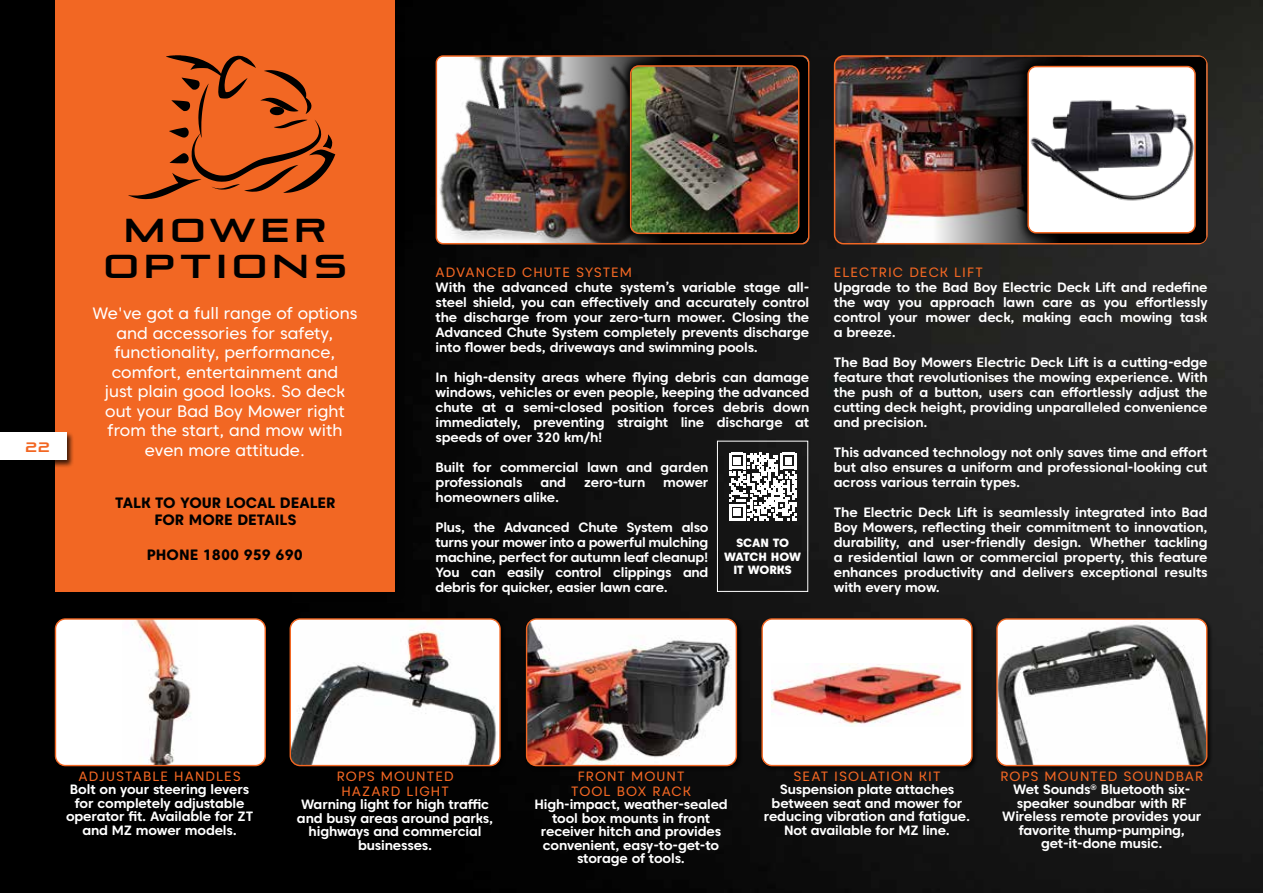
<style>
.page{position:relative;width:1263px;height:893px;background:#fff}
.page>*{position:absolute;margin:0;border:0;box-sizing:border-box;transform-origin:0 0}
.t1{font:700 33px/36px "Pirulen Rg";letter-spacing:.18em;color:#000;text-align:center}
.t2{font:16.5px/19.5px "Caros Soft";color:#fff;text-align:center}
.t3{font:800 15px/16.5px "Caros Soft";color:#000;text-align:center}
.t4{font:700 13.65px "Pirulen Rg";color:#f26723}
.t5{font:700 13.5px/15px "Caros Soft";letter-spacing:-.01em;color:#fff;text-align:justify}
.t6{font:13.5px/15px "Caros Soft";letter-spacing:.08em;color:#f26723;text-align:center}
.t7{font:800 12px/13px "Caros Soft";letter-spacing:-.005em;color:#fff;text-align:center}
.s1{font-weight:400;color:#f26723}
</style>
<div class="page">
<img style="left:0;top:0;width:1263px;height:893px">
<div style="left:45px;top:0;width:360px;height:602px;background:#000"></div>
<div style="left:55px;top:0;width:340px;height:592px;background:#f26723"></div>
<div style="left:525px;top:617px;width:218px;height:155px;background:#000;opacity:.75"></div>
<img style="left:527px;top:619px;width:209px;height:147px">
<div style="left:526px;top:618px;width:211px;height:148px;border:1px solid #f26723;border-radius:10px"></div>
<div style="left:288px;top:617px;width:219px;height:155px;background:#000;opacity:.75"></div>
<img style="left:290px;top:619px;width:210px;height:147px">
<div style="left:290px;top:618px;width:211px;height:148px;border:1px solid #f26723;border-radius:10px"></div>
<svg style="left:128px;top:55px;width:207px;height:144px"></svg>
<div style="left:995px;top:617px;width:218px;height:155px;background:#000;opacity:.75"></div>
<img style="left:997px;top:619px;width:210px;height:147px">
<div style="left:996px;top:618px;width:211px;height:148px;border:1px solid #f26723;border-radius:10px"></div>
<div style="left:54px;top:617px;width:218px;height:155px;background:#000"></div>
<div style="left:55px;top:619px;width:210px;height:147px;background:#fff;border-radius:10px"></div>
<img style="left:132px;top:620px;width:59px;height:144px">
<div style="left:55px;top:618px;width:211px;height:148px;border:1px solid #f26723;border-radius:10px"></div>
<div style="left:760px;top:617px;width:218px;height:155px;background:#000;opacity:.75"></div>
<div style="left:762px;top:619px;width:210px;height:147px;background:#fff;border-radius:10px"></div>
<img style="left:771px;top:663px;width:191px;height:63px">
<div style="left:761px;top:618px;width:212px;height:148px;border:1px solid #f26723;border-radius:10px"></div>
<svg style="left:729px;top:453px;width:68px;height:67px"></svg>
<img style="left:395px;top:57px;width:413px;height:186px;border-radius:7px">
<svg style="left:618px;top:53px;width:193px;height:193px;background:#221610"></svg>
<img style="left:631px;top:66px;width:159px;height:167px">
<div style="left:630px;top:65px;width:169px;height:169px;border:2px solid #f26723;border-radius:8px"></div>
<img style="left:790px;top:57px;width:416px;height:186px;border-radius:7px">
<svg style="left:1016px;top:55px;width:191px;height:190px;background:#23140d"></svg>
<img style="left:1028px;top:67px;width:167px;height:166px">
<div style="left:1027px;top:66px;width:169px;height:167px;border:2px solid #f26723;border-radius:8px"></div>
<div style="left:717px;top:441px;width:91px;height:151px;border:1px solid #fff"></div>
<div style="left:0;top:431px;width:74px;height:37px;background:#000;opacity:.75"></div>
<div style="left:0;top:433px;width:67px;height:27px;background:#fff"></div>
<p class="t4" style="left:26px;top:439px;width:26px">22</p>
<h1 class="t1" style="left:104px;top:212px;width:243px">MOWER<br>OPTIONS</h1>
<p class="t2" style="left:93px;top:303px;width:266px">We've got a full range of options and accessories for safety, functionality, performance, comfort, entertainment and<br>just plain good looks. So deck out your Bad Boy Mower right from the start, and mow with even more attitude.</p>
<p class="t3" style="left:115px;top:495px;width:222px">TALK TO YOUR LOCAL DEALER<br>FOR MORE DETAILS</p>
<p class="t3" style="left:147px;top:546px;width:158px">PHONE 1800 959 690</p>
<p class="t6" style="left:436px;top:264px;width:198px">ADVANCED CHUTE SYSTEM</p>
<p class="t5" style="left:436px;top:279px;width:375px">With the advanced chute system’s variable stage all&shy;steel shield, you can effectively and accurately control the discharge from your zero-turn mower. Closing the Advanced Chute System completely prevents discharge into flower beds, driveways and swimming pools.</p>
<p class="t5" style="left:436px;top:369px;width:375px">In high-density areas where flying debris can damage windows, vehicles or even people, keeping the advanced chute at a semi-closed position forces debris down immediately, preventing straight line discharge at speeds of over 320 km/h!</p>
<p class="t5" style="left:436px;top:459px;width:274px">Built for commercial lawn and garden professionals</p>
<p class="t5" style="left:540px;top:474px;width:27px">and</p>
<p class="t5" style="left:584px;top:474px;width:63px">zero-turn</p>
<p class="t5" style="left:663px;top:474px;width:47px">mower</p>
<p class="t5" style="left:436px;top:489px;width:125px">homeowners alike.</p>
<p class="t5" style="left:436px;top:519px;width:274px">Plus, the Advanced Chute System also turns your mower into a powerful mulching machine, perfect for autumn leaf cleanup!<br>You can easily control clippings and debris for quicker, easier lawn care.</p>
<p class="t7" style="left:724px;top:536px;width:78px">SCAN TO<br>WATCH HOW<br>IT WORKS</p>
<p class="t6" style="left:834px;top:264px;width:150px">ELECTRIC DECK LIFT</p>
<p class="t5" style="left:834px;top:279px;width:375px">Upgrade to the Bad Boy Electric Deck Lift and redefine the way you approach lawn care as you effortlessly control your mower deck, making each mowing task a breeze.</p>
<p class="t5" style="left:834px;top:354px;width:375px">The Bad Boy Mowers Electric Deck Lift is a cutting-edge feature that revolutionises the mowing experience. With the push of a button, users can effortlessly adjust the cutting deck height, providing unparalleled convenience and precision.</p>
<p class="t5" style="left:834px;top:444px;width:375px">This advanced technology not only saves time and effort but also ensures a uniform and professional-looking cut across various terrain types.</p>
<p class="t5" style="left:834px;top:504px;width:375px">The Electric Deck Lift is seamlessly integrated into Bad Boy Mowers, reflecting their commitment to innovation, durability, and user-friendly design. Whether tackling a residential lawn or commercial property, this feature enhances productivity and delivers exceptional results with every mow.</p>
<p class="t6" style="left:78px;top:768px;width:164px">ADJUSTABLE HANDLES</p>
<p class="t5" style="left:66px;top:782px;width:189px;line-height:13.5px;text-align:center">Bolt on your steering levers for completely adjustable operator fit. Available for ZT and MZ mower models.</p>
<p class="t6" style="left:337px;top:768px;width:118px">ROPS MOUNTED<br>HAZARD LIGHT</p>
<p class="t5" style="left:297px;top:797px;width:198px;line-height:13.5px;text-align:center">Warning light for high traffic and busy areas around parks, highways and commercial businesses.</p>
<p class="t6" style="left:571px;top:768px;width:121px">FRONT MOUNT<br>TOOL BOX RACK</p>
<p class="t5" style="left:534px;top:797px;width:195px;line-height:13.5px;text-align:center">High-impact, weather-sealed tool box mounts in front receiver hitch and provides convenient, easy-to-get-to storage of tools.</p>
<p class="t6" style="left:794px;top:768px;width:148px">SEAT ISOLATION KIT</p>
<p class="t5" style="left:764px;top:782px;width:208px;line-height:13.5px;text-align:center">Suspension plate attaches between seat and mower for reducing vibration and fatigue.<br>Not available for MZ line.</p>
<p class="t5" style="left:1000px;top:769px;width:204px;line-height:13.5px;text-align:center"><span class="s1">ROPS MOUNTED SOUNDBAR<br></span>Wet Sounds<sup>®</sup> Bluetooth six&shy;speaker soundbar with RF<br>Wireless remote provides your favorite thump-pumping, get-it-done music.</p>
</div>
